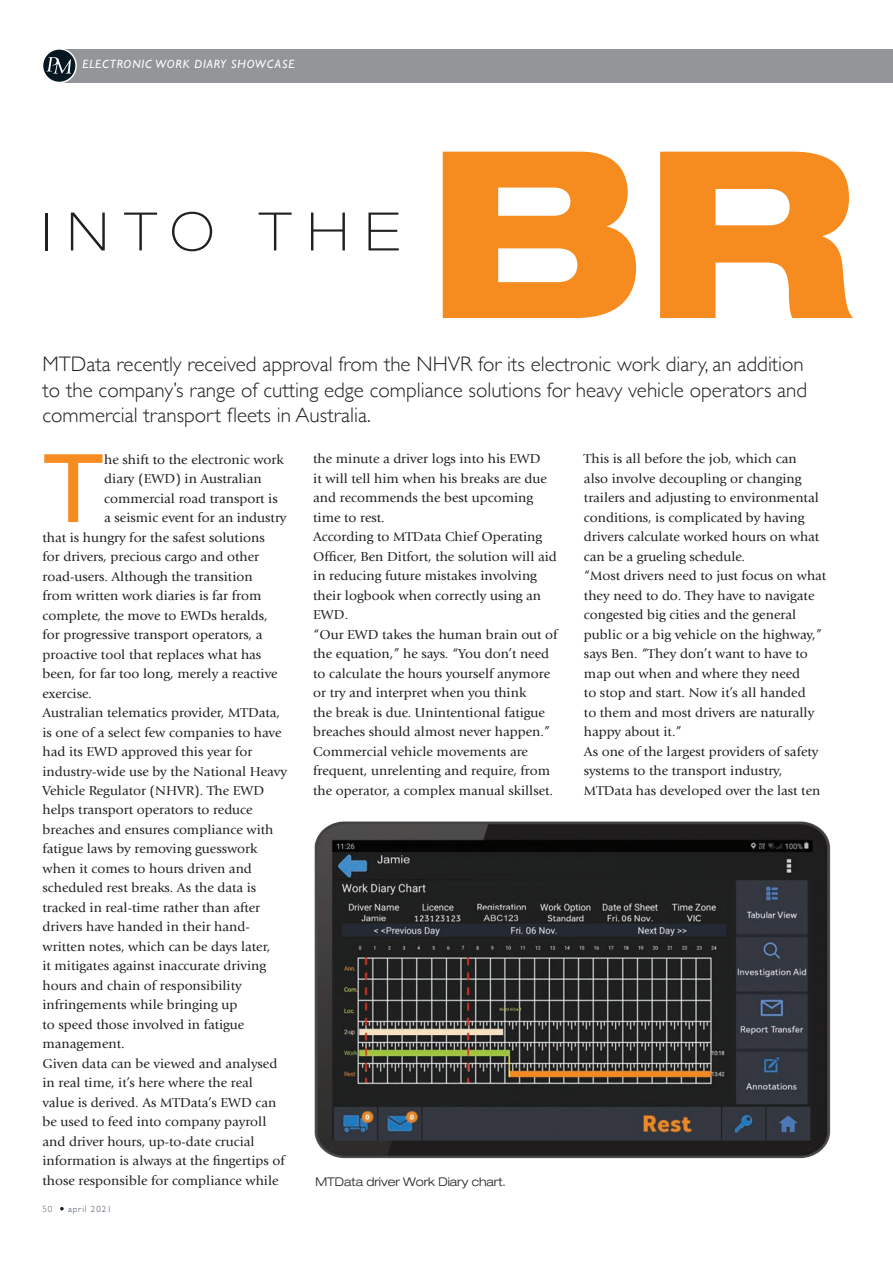
<style>
.page{position:relative;width:893px;height:1263px;background:#fff}
.page>*{position:absolute;margin:0;border:0;box-sizing:border-box;transform-origin:0 0}
.t1{font:800 expanded 232.95px "Helvetica Neue";color:#f68b1f}
.First_paragraph{font:99.3px "Gill Sans";color:#f68b1f}
.Inset_heading{font:100 expanded 53.1px "Helvetica Neue";letter-spacing:.32em;color:#231f20}
.Intro{font:300 21px/25.2px "Gill Sans";color:#231f20}
.Body_copy{font:13.5px/19.5px "Giovanni";color:#231f20}
.First_paragraph-2{font:13.5px "Giovanni";color:#231f20}
.t2{font:italic 12px "Gill Sans";letter-spacing:.07em;color:#fff}
.t3{font:300 expanded 12px "Helvetica Neue";color:#231f20}
.t4{font:300 9px "Gill Sans";letter-spacing:.1em;color:#3b4857}
.t5{font:300 9px "Gill Sans";color:#57585a}
</style>
<div class="page">
<div style="left:60px;top:49px;width:833px;height:33px;background:#939598"></div>
<svg style="left:60px;top:1207px;width:4px;height:3px"></svg>
<div style="left:43px;top:49px;width:33px;height:33px;background:#071822;border-radius:50%"></div>
<div style="left:42px;top:48px;width:35px;height:35px;border:2px solid #fff;border-radius:50%"></div>
<svg style="left:46px;top:57px;width:25px;height:17px"></svg>
<img style="left:314px;top:821px;width:517px;height:338px">
<p class="t2" style="left:82px;top:57px;width:214px">ELECTRONIC WORK DIARY SHOWCASE</p>
<p class="Inset_heading" style="left:42px;top:200px;width:359px">INTO THE</p>
<p class="t1" style="left:426px;top:85px;width:435px">BR</p>
<p class="Intro" style="left:43px;top:351px;width:766px">MTData recently received approval from the NHVR for its electronic work diary, an addition to the company’s range of cutting edge compliance solutions for heavy vehicle operators and</p>
<p class="Intro" style="left:43px;top:401px;width:330px">commercial transport fleets in Australia.</p>
<p class="First_paragraph" style="left:43px;top:430px;width:63px">T</p>
<p class="First_paragraph-2" style="left:104px;top:451px;width:181px">he shift to the electronic work</p>
<p class="First_paragraph-2" style="left:104px;top:471px;width:159px">diary (EWD) in Australian</p>
<p class="First_paragraph-2" style="left:104px;top:490px;width:175px">commercial road transport is</p>
<p class="First_paragraph-2" style="left:104px;top:510px;width:184px">a seismic event for an industry</p>
<p class="First_paragraph-2" style="left:43px;top:529px;width:224px">that is hungry for the safest solutions</p>
<p class="First_paragraph-2" style="left:43px;top:549px;width:218px">for drivers, precious cargo and other</p>
<p class="First_paragraph-2" style="left:43px;top:568px;width:212px">road-users. Although the transition</p>
<p class="First_paragraph-2" style="left:43px;top:588px;width:220px">from written work diaries is far from</p>
<p class="First_paragraph-2" style="left:43px;top:607px;width:227px">complete, the move to EWDs heralds,</p>
<p class="First_paragraph-2" style="left:43px;top:627px;width:221px">for progressive transport operators, a</p>
<p class="First_paragraph-2" style="left:43px;top:646px;width:220px">proactive tool that replaces what has</p>
<p class="First_paragraph-2" style="left:43px;top:666px;width:237px">been, for far too long, merely a reactive</p>
<p class="First_paragraph-2" style="left:43px;top:685px;width:51px">exercise.</p>
<p class="Body_copy" style="left:43px;top:703px;width:246px">Australian telematics provider, MTData, is one of a select few companies to have had its EWD approved this year for industry-wide use by the National Heavy Vehicle Regulator (NHVR). The EWD helps transport operators to reduce breaches and ensures compliance with fatigue laws by removing guesswork when it comes to hours driven and scheduled rest breaks. As the data is tracked in real-time rather than after drivers have handed in their hand&shy;written notes, which can be days later,<br>it mitigates against inaccurate driving hours and chain of responsibility infringements while bringing up<br>to speed those involved in fatigue management.</p>
<p class="Body_copy" style="left:43px;top:1054px;width:244px">Given data can be viewed and analysed in real time, it’s here where the real value is derived. As MTData’s EWD can be used to feed into company payroll and driver hours, up-to-date crucial information is always at the fingertips of those responsible for compliance while</p>
<p class="t5" style="left:43px;top:1202px;width:11px">50</p>
<p class="t4" style="left:68px;top:1202px;width:45px">april 2021</p>
<p class="Body_copy" style="left:313px;top:449px;width:235px">the minute a driver logs into his EWD it will tell him when his breaks are due and recommends the best upcoming time to rest.</p>
<p class="Body_copy" style="left:313px;top:527px;width:245px">According to MTData Chief Operating<br>Officer, Ben Ditfort, the solution will aid in reducing future mistakes involving their logbook when correctly using an<br>EWD.</p>
<p class="Body_copy" style="left:313px;top:625px;width:246px">“Our EWD takes the human brain out of the equation,” he says. “You don’t need to calculate the hours yourself anymore or try and interpret when you think<br>the break is due. Unintentional fatigue breaches should almost never happen.”</p>
<p class="Body_copy" style="left:313px;top:742px;width:241px">Commercial vehicle movements are frequent, unrelenting and require, from the operator, a complex manual skillset.</p>
<p class="t3" style="left:315px;top:1174px;width:192px">MTData driver Work Diary chart.</p>
<p class="Body_copy" style="left:584px;top:449px;width:237px">This is all before the job, which can also involve decoupling or changing trailers and adjusting to environmental conditions, is complicated by having drivers calculate worked hours on what can be a grueling schedule.</p>
<p class="Body_copy" style="left:584px;top:566px;width:244px">“Most drivers need to just focus on what they need to do. They have to navigate congested big cities and the general public or a big vehicle on the highway,” says Ben. “They don’t want to have to map out when and where they need<br>to stop and start. Now it’s all handed<br>to them and most drivers are naturally happy about it.”</p>
<p class="Body_copy" style="left:584px;top:742px;width:238px">As one of the largest providers of safety systems to the transport industry,<br>MTData has developed over the last ten</p>
</div>
